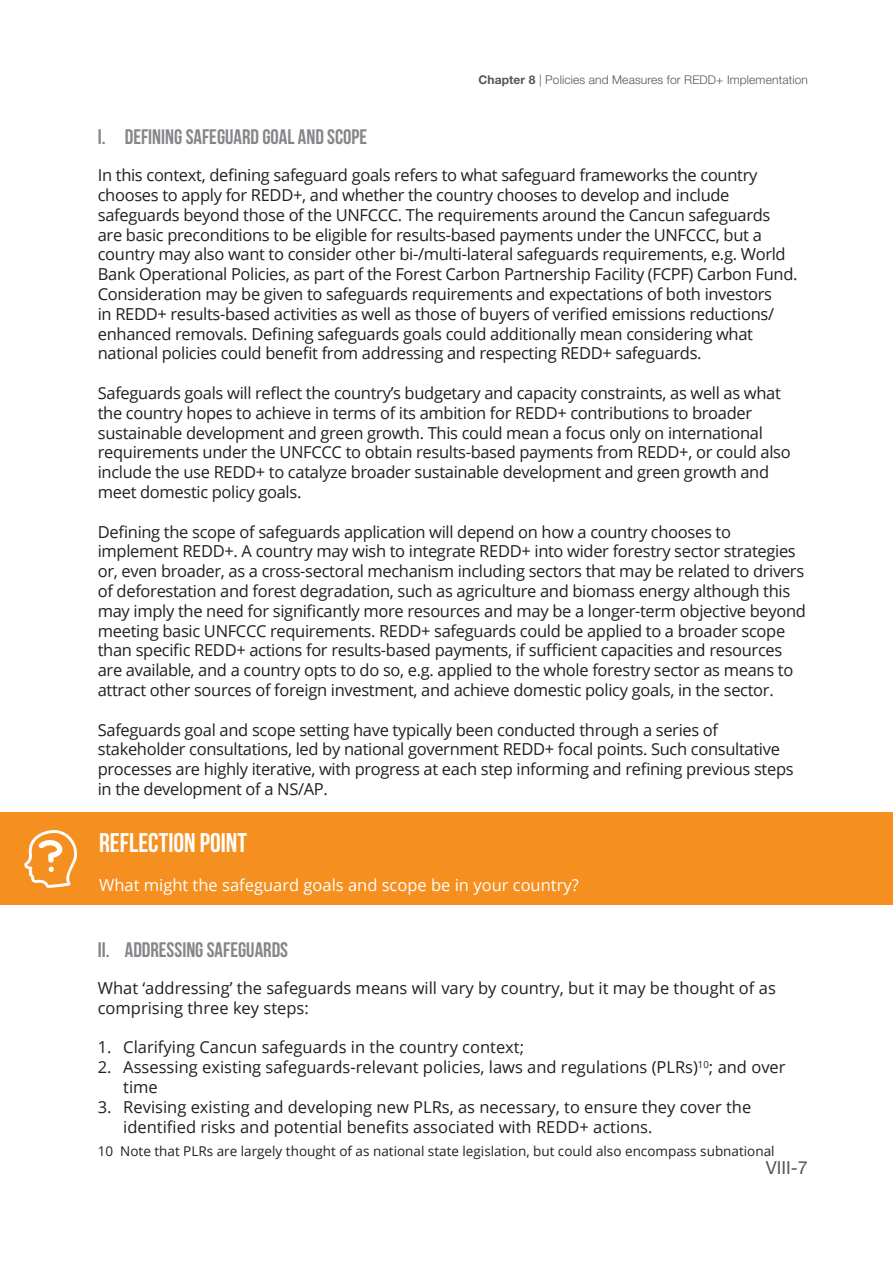
<style>
.page{position:relative;width:893px;height:1263px;background:#fff}
.page>*{position:absolute;margin:0;border:0;box-sizing:border-box;transform-origin:0 0}
.body{font:27px "Bebas Neue";color:#fff}
.t1{font:21px "Bebas Neue";color:#848689}
.t2{font:18px "Helvetica Neue";color:#545557}
.body-2{font:16.5px/19.8px "Open Sans";letter-spacing:-.02em;color:#231f20}
.body-3{font:16.5px/19.8px "Open Sans";color:#231f20}
.body-4{font:16.5px "Open Sans";color:#fff}
.body-5{font:13.5px "Open Sans";color:#231f20}
.t3{font:300 12px "Helvetica Neue";letter-spacing:.01em;color:#545557}
.s1{font-weight:700}
</style>
<div class="page">
<div style="left:0;top:812px;width:893px;height:93px;background:#f58f1f"></div>
<svg style="left:24px;top:830px;width:53px;height:58px"></svg>
<p class="t3" style="left:478px;top:70px;width:331px"><span class="s1">Chapter 8</span> | Policies and Measures for REDD+ Implementation</p>
<p class="t1" style="left:98px;top:126px;width:271px">I. DEFINING SAFEGUARD GOAL AND SCOPE</p>
<p class="body-2" style="left:98px;top:165px;width:701px">In this context, defining safeguard goals refers to what safeguard frameworks the country chooses to apply for REDD+, and whether the country chooses to develop and include safeguards beyond those of the UNFCCC. The requirements around the Cancun safeguards are basic preconditions to be eligible for results-based payments under the UNFCCC, but a country may also want to consider other bi-/multi-lateral safeguards requirements, e.g. World Bank Operational Policies, as part of the Forest Carbon Partnership Facility (FCPF) Carbon Fund.<br>Consideration may be given to safeguards requirements and expectations of both investors<br>in REDD+ results-based activities as well as those of buyers of verified emissions reductions/ enhanced removals. Defining safeguards goals could additionally mean considering what national policies could benefit from addressing and respecting REDD+ safeguards.</p>
<p class="body-2" style="left:98px;top:383px;width:694px">Safeguards goals will reflect the country’s budgetary and capacity constraints, as well as what the country hopes to achieve in terms of its ambition for REDD+ contributions to broader sustainable development and green growth. This could mean a focus only on international requirements under the UNFCCC to obtain results-based payments from REDD+, or could also include the use REDD+ to catalyze broader sustainable development and green growth and meet domestic policy goals.</p>
<p class="body-2" style="left:98px;top:521px;width:710px">Defining the scope of safeguards application will depend on how a country chooses to implement REDD+. A country may wish to integrate REDD+ into wider forestry sector strategies or, even broader, as a cross-sectoral mechanism including sectors that may be related to drivers of deforestation and forest degradation, such as agriculture and biomass energy although this may imply the need for significantly more resources and may be a longer-term objective beyond meeting basic UNFCCC requirements. REDD+ safeguards could be applied to a broader scope than specific REDD+ actions for results-based payments, if sufficient capacities and resources are available, and a country opts to do so, e.g. applied to the whole forestry sector as means to attract other sources of foreign investment, and achieve domestic policy goals, in the sector.</p>
<p class="body-2" style="left:98px;top:719px;width:697px">Safeguards goal and scope setting have typically been conducted through a series of stakeholder consultations, led by national government REDD+ focal points. Such consultative processes are highly iterative, with progress at each step informing and refining previous steps in the development of a NS/AP.</p>
<p class="body" style="left:99px;top:827px;width:149px">REFLECTION POINT</p>
<p class="body-4" style="left:99px;top:874px;width:481px">What might the safeguard goals and scope be in your country?</p>
<p class="t1" style="left:98px;top:938px;width:192px">II. ADDRESSING SAFEGUARDS</p>
<p class="body-3" style="left:98px;top:977px;width:680px">What ‘addressing’ the safeguards means will vary by country, but it may be thought of as comprising three key steps:</p>
<p class="body-3" style="left:98px;top:1037px;width:428px">1. Clarifying Cancun safeguards in the country context;</p>
<p class="body-3" style="left:123px;top:1057px;width:664px;text-indent:-26px">2. Assessing existing safeguards-relevant policies, laws and regulations (PLRs)<sup>10</sup>; and over time</p>
<p class="body-3" style="left:123px;top:1096px;width:629px;text-indent:-26px">3. Revising existing and developing new PLRs, as necessary, to ensure they cover the identified risks and potential benefits associated with REDD+ actions.</p>
<p class="body-5" style="left:98px;top:1141px;width:678px">10 Note that PLRs are largely thought of as national state legislation, but could also encompass subnational</p>
<p class="t2" style="left:766px;top:1154px;width:43px">VIII-7</p>
</div>
